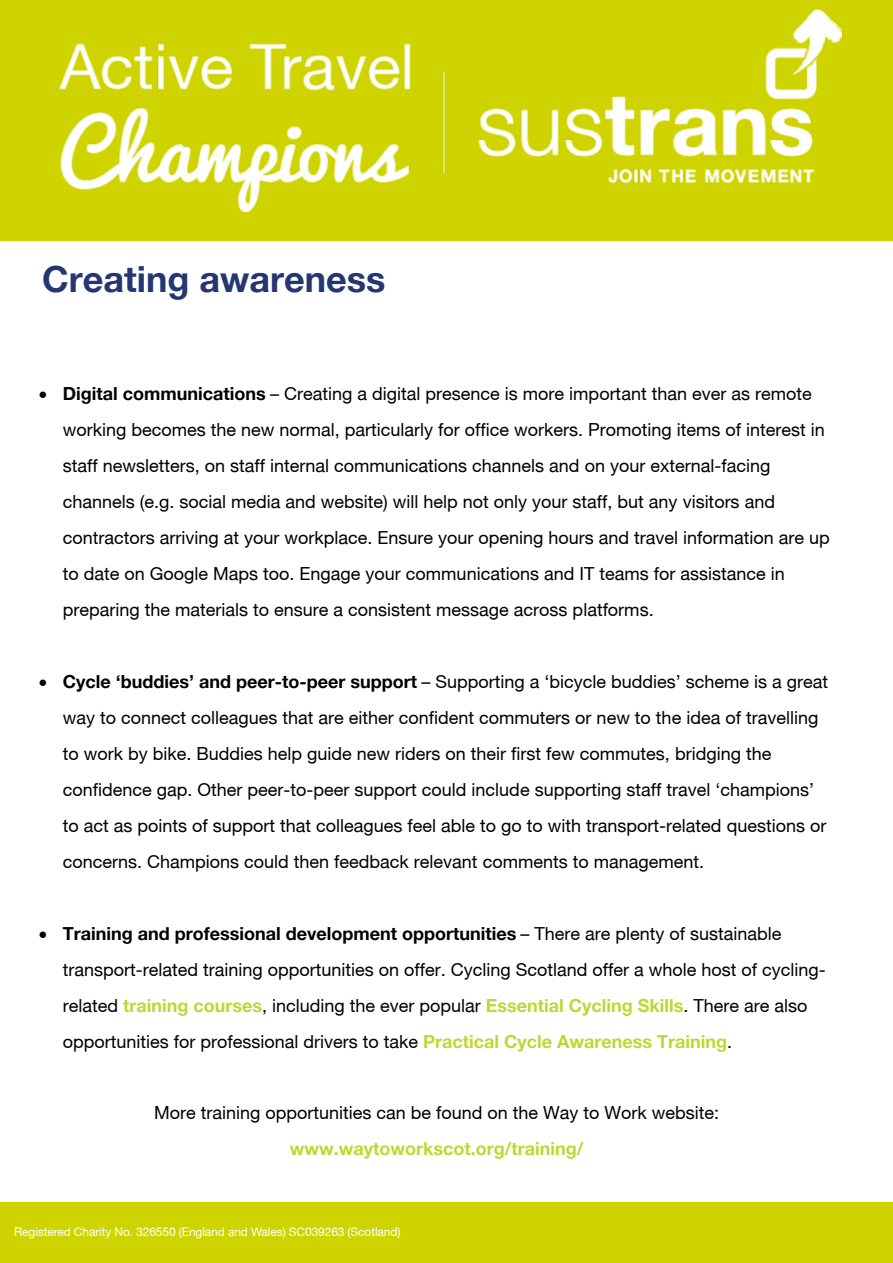
<style>
.page{position:relative;width:893px;height:1263px;background:#fff}
.page>*{position:absolute;margin:0;border:0;box-sizing:border-box;transform-origin:0 0}
.t1{font:700 36px "Helvetica Neue";color:#253773}
.t2{font:18px/36px "Helvetica 55 Roman";color:#000}
.t3{font:18px "Helvetica Neue";color:#000}
.t4{font:700 18px "Helvetica Neue";color:#000}
.t5{font:700 18px "Helvetica 55 Roman";color:#c0d631}
.t6{font:12px "Helvetica 55 Roman";letter-spacing:-.01em;color:#fff}
.s1{font-weight:700}
.s2{font-weight:400}
.s3{font-weight:700;color:#c0d631}
</style>
<div class="page">
<div style="left:0;top:0;width:893px;height:241px;background:#cfd400"></div>
<img style="left:58px;top:10px;width:784px;height:203px">
<div style="left:0;top:1202px;width:893px;height:61px;background:#cfd400"></div>
<h1 class="t1" style="left:42px;top:257px;width:345px">Creating awareness</h1>
<p class="t3" style="left:39px;top:383px;width:774px">• <span class="s1">Digital communications</span> – Creating a digital presence is more important than ever as remote</p>
<p class="t2" style="left:63px;top:411px;width:769px">working becomes the new normal, particularly for office workers. Promoting items of interest in staff newsletters, on staff internal communications channels and on your external-facing channels (e.g. social media and website) will help not only your staff, but any visitors and contractors arriving at your workplace. Ensure your opening hours and travel information are up to date on Google Maps too. Engage your communications and IT teams for assistance in preparing the materials to ensure a consistent message across platforms.</p>
<p class="t3" style="left:39px;top:671px;width:791px">• <span class="s1">Cycle ‘buddies’ and peer-to-peer support</span> – Supporting a ‘bicycle buddies’ scheme is a great</p>
<p class="t2" style="left:63px;top:699px;width:757px">way to connect colleagues that are either confident commuters or new to the idea of travelling to work by bike. Buddies help guide new riders on their first few commutes, bridging the</p>
<p class="t3" style="left:63px;top:779px;width:753px">confidence gap. Other peer-to-peer support could include supporting staff travel ‘champions’</p>
<p class="t2" style="left:63px;top:807px;width:765px">to act as points of support that colleagues feel able to go to with transport-related questions or concerns. Champions could then feedback relevant comments to management.</p>
<p class="t4" style="left:39px;top:922px;width:744px">• Training and professional development opportunities <span class="s2">– There are plenty of sustainable</span></p>
<p class="t2" style="left:63px;top:951px;width:765px">transport-related training opportunities on offer. Cycling Scotland offer a whole host of cycling&shy;related <span class="s3">training courses</span>, including the ever popular <span class="s3">Essential Cycling Skills</span>. There are also opportunities for professional drivers to take <span class="s3">Practical Cycle Awareness Training</span>.</p>
<p class="t2" style="left:154px;top:1094px;width:567px">More training opportunities can be found on the Way to Work website:</p>
<p class="t5" style="left:290px;top:1137px;width:295px">www.waytoworkscot.org/training/</p>
<p class="t6" style="left:14px;top:1225px;width:388px">Registered Charity No. 326550 (England and Wales) SC039263 (Scotland)</p>
</div>
